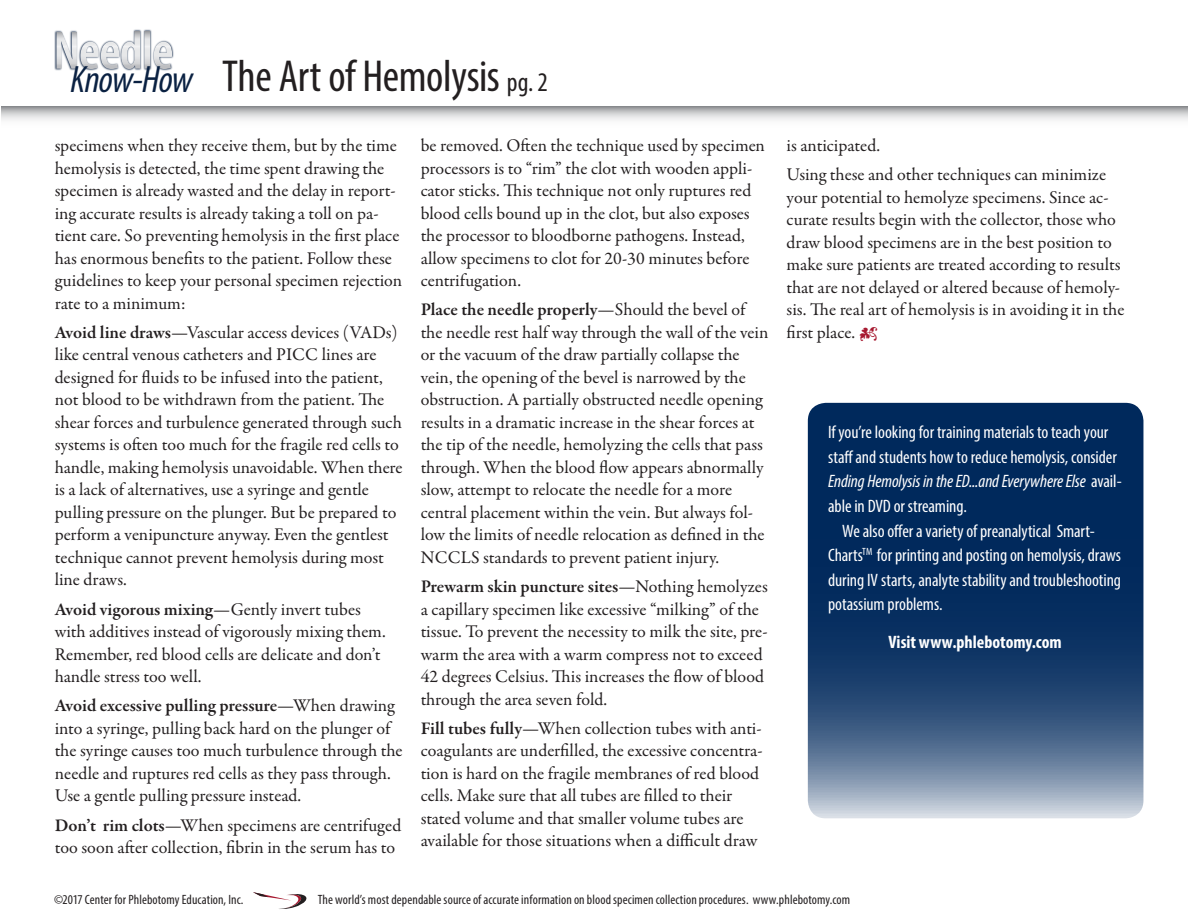
<style>
.page{position:relative;width:1188px;height:918px;background:#fff}
.page>*{position:absolute;margin:0;border:0;box-sizing:border-box;transform-origin:0 0}
.t1{font:condensed 45px "Myriad Pro";letter-spacing:-.01em;color:#231f20}
.t2{font:18px/22.5px "Garamond Premr Pro";color:#231f20}
.t3{font:condensed 18px/24.6px "Myriad Pro";letter-spacing:-.005em;color:#fff}
.t4{font:700 condensed 18px "Myriad Pro";color:#fff}
.t5{font:condensed 13.5px "Myriad Pro";letter-spacing:.005em;color:#231f20}
.s1{font-style:italic;font-size:38.25px;color:#0a2142}
.s2{font-size:27px}
.s3{font-weight:600}
.s4{font-style:italic;color:#a71930}
.s5{font-style:italic}
</style>
<div class="page">
<svg style="left:253px;top:892px;width:54px;height:17px"></svg>
<img style="left:54px;top:29px;width:120px;height:42px">
<svg style="left:56px;top:31px;width:116px;height:38px"></svg>
<svg style="left:1px;top:106px;width:1187px;height:14px;background:#c7c8ca"></svg>
<svg style="left:808px;top:403px;width:335px;height:415px;background:#234672"></svg>
<h1 class="t1" style="left:71px;top:49px;width:479px"><span class="s1">Know-How</span> The Art of Hemolysis <span class="s2">pg. 2</span></h1>
<p class="t2" style="left:55px;top:135px;width:349px">specimens when they receive them, but by the time hemolysis is detected, the time spent drawing the specimen is already wasted and the delay in report&shy;ing accurate results is already taking a toll on pa&shy;tient care. So preventing hemolysis in the first place has enormous benefits to the patient. Follow these guidelines to keep your personal specimen rejection rate to a minimum:</p>
<p class="t2" style="left:55px;top:321px;width:349px"><span class="s3">Avoid line draws</span>—Vascular access devices (VADs) like central venous catheters and PICC lines are designed for fluids to be infused into the patient, not blood to be withdrawn from the patient. The shear forces and turbulence generated through such systems is often too much for the fragile red cells to handle, making hemolysis unavoidable. When there is a lack of alternatives, use a syringe and gentle pulling pressure on the plunger. But be prepared to perform a venipuncture anyway. Even the gentlest technique cannot prevent hemolysis during most line draws.</p>
<p class="t2" style="left:55px;top:598px;width:333px"><span class="s3">Avoid vigorous mixing</span>—Gently invert tubes with additives instead of vigorously mixing them.<br>Remember, red blood cells are delicate and don’t handle stress too well.</p>
<p class="t2" style="left:55px;top:695px;width:349px"><span class="s3">Avoid excessive pulling pressure</span>—When drawing into a syringe, pulling back hard on the plunger of the syringe causes too much turbulence through the needle and ruptures red cells as they pass through.<br>Use a gentle pulling pressure instead.</p>
<p class="t2" style="left:55px;top:814px;width:348px"><span class="s3">Don’t rim clots</span>—When specimens are centrifuged too soon after collection, fibrin in the serum has to</p>
<p class="t2" style="left:421px;top:135px;width:346px">be removed. Often the technique used by specimen processors is to “rim” the clot with wooden appli&shy;cator sticks. This technique not only ruptures red blood cells bound up in the clot, but also exposes the processor to bloodborne pathogens. Instead, allow specimens to clot for 20-30 minutes before centrifugation.</p>
<p class="t2" style="left:421px;top:299px;width:349px"><span class="s3">Place the needle properly</span>—Should the bevel of the needle rest half way through the wall of the vein or the vacuum of the draw partially collapse the vein, the opening of the bevel is narrowed by the obstruction. A partially obstructed needle opening results in a dramatic increase in the shear forces at the tip of the needle, hemolyzing the cells that pass through. When the blood flow appears abnormally slow, attempt to relocate the needle for a more central placement within the vein. But always fol&shy;low the limits of needle relocation as defined in the NCCLS standards to prevent patient injury.</p>
<p class="t2" style="left:421px;top:576px;width:349px"><span class="s3">Prewarm skin puncture sites</span>—Nothing hemolyzes a capillary specimen like excessive “milking” of the tissue. To prevent the necessity to milk the site, pre&shy;warm the area with a warm compress not to exceed 42 degrees Celsius. This increases the flow of blood through the area seven fold.</p>
<p class="t2" style="left:421px;top:717px;width:343px"><span class="s3">Fill tubes fully</span>—When collection tubes with anti&shy;coagulants are underfilled, the excessive concentra&shy;tion is hard on the fragile membranes of red blood cells. Make sure that all tubes are filled to their stated volume and that smaller volume tubes are available for those situations when a difficult draw</p>
<p class="t2" style="left:787px;top:131px;width:321px;line-height:29.2px">is anticipated.<br>Using these and other techniques can minimize</p>
<p class="t2" style="left:787px;top:186px;width:339px">your potential to hemolyze specimens. Since ac&shy;curate results begin with the collector, those who draw blood specimens are in the best position to make sure patients are treated according to results that are not delayed or altered because of hemoly&shy;sis. The real art of hemolysis is in avoiding it in the first place. <span class="s4">•</span></p>
<p class="t3" style="left:828px;top:420px;width:295px">If you’re looking for training materials to teach your staff and students how to reduce hemolysis, consider <span class="s5">Ending Hemolysis in the ED...and Everywhere Else</span> avail&shy;able in DVD or streaming.</p>
<p class="t3" style="left:828px;top:518px;width:295px;text-indent:14px">We also offer a variety of preanalytical Smart-Charts<sup>TM</sup> for printing and posting on hemolysis, draws during IV starts, analyte stability and troubleshooting potassium problems.</p>
<p class="t4" style="left:888px;top:631px;width:175px">Visit www.phlebotomy.com</p>
<p class="t5" style="left:54px;top:892px;width:191px">©2017 Center for Phlebotomy Education, Inc.</p>
<p class="t5" style="left:318px;top:892px;width:534px">The world’s most dependable source of accurate information on blood specimen collection procedures. www.phlebotomy.com</p>
</div>
